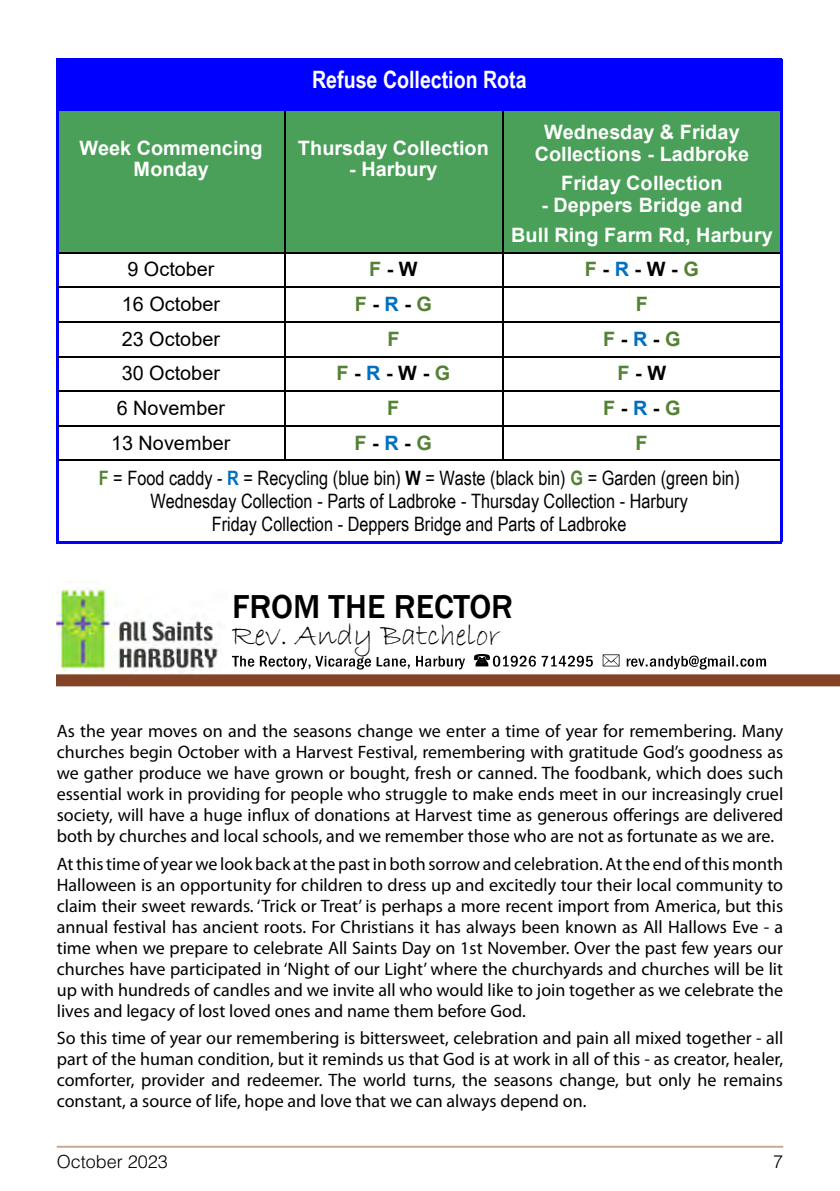
<style>
.page{position:relative;width:840px;height:1191px;background:#fff}
.page>*{position:absolute;margin:0;border:0;box-sizing:border-box;transform-origin:0 0}
.t1{font:500 34px "Franklin Gothic";color:#000}
.t2{font:31.4px "Bradley Hand ITC";letter-spacing:-.01em;color:#000}
.t3{font:30px "Bradley Hand ITC";color:#000}
.t4{font:700 24px "Arial Narrow";color:#fff}
.t5{font:19.8px/22.8px "Arial Narrow";color:#000;text-align:center}
.t6{font:700 19.8px/21.4px "Arial";color:#fff;text-align:center}
.t7{font:19.8px "Arial";color:#000}
.t8{font:700 19.8px "Arial";color:#548235}
.t9{font:700 19.8px "Arial";color:#000}
.t10{font:18px/21px "Myriad Pro";color:#000;text-align:justify}
.t11{font:300 18px "Helvetica LT Std";color:#000}
.t12{font:16.8px "Franklin Gothic Medium Cond";letter-spacing:-.005em;color:#000}
.s1{color:#548235}
.s2{color:#0070c0}
.s3{color:#000}
.s4{font-weight:700;color:#548235}
.s5{font-weight:700;color:#0070c0}
.s6{font-weight:700}
</style>
<div class="page">
<hr style="left:57px;top:1145px;width:725px;height:2px;background:#c8aa94">
<div style="left:57px;top:59px;width:724px;height:50px;background:#00f"></div>
<div style="left:57px;top:109px;width:227px;height:144px;background:#4aa058"></div>
<div style="left:284px;top:109px;width:218px;height:144px;background:#4aa058"></div>
<div style="left:502px;top:109px;width:279px;height:144px;background:#4aa058"></div>
<hr style="left:57px;top:109px;width:2px;height:144px;background:#00f">
<hr style="left:283px;top:110px;width:2px;height:142px;background:#000">
<hr style="left:501px;top:110px;width:2px;height:142px;background:#000">
<hr style="left:779px;top:109px;width:2px;height:144px;background:#00f">
<hr style="left:57px;top:253px;width:2px;height:288px;background:#00f">
<hr style="left:283px;top:253px;width:2px;height:33px;background:#000">
<hr style="left:501px;top:253px;width:2px;height:206px;background:#000">
<hr style="left:779px;top:253px;width:2px;height:288px;background:#00f">
<hr style="left:283px;top:288px;width:2px;height:33px;background:#000">
<hr style="left:283px;top:323px;width:2px;height:33px;background:#000">
<hr style="left:283px;top:357px;width:2px;height:33px;background:#000">
<hr style="left:283px;top:392px;width:2px;height:67px;background:#000">
<hr style="left:59px;top:108px;width:225px;height:2px;background:#00f">
<hr style="left:284px;top:108px;width:218px;height:2px;background:#00f">
<hr style="left:502px;top:108px;width:277px;height:2px;background:#00f">
<hr style="left:59px;top:252px;width:225px;height:2px;background:#000">
<hr style="left:284px;top:252px;width:218px;height:2px;background:#000">
<hr style="left:502px;top:252px;width:277px;height:2px;background:#000">
<hr style="left:59px;top:286px;width:720px;height:2px;background:#000">
<hr style="left:59px;top:321px;width:720px;height:2px;background:#000">
<hr style="left:59px;top:356px;width:720px;height:1px;background:#000">
<hr style="left:59px;top:390px;width:720px;height:2px;background:#000">
<hr style="left:59px;top:425px;width:720px;height:2px;background:#000">
<hr style="left:59px;top:459px;width:720px;height:2px;background:#000">
<hr style="left:57px;top:541px;width:724px;height:2px;background:#00f">
<img style="left:57px;top:581px;width:162px;height:93px">
<div style="left:57px;top:674px;width:782px;height:13px;background:#824326"></div>
<svg style="left:232px;top:656px;width:233px;height:13px"></svg>
<svg style="left:473px;top:654px;width:119px;height:12px"></svg>
<svg style="left:602px;top:654px;width:17px;height:12px"></svg>
<svg style="left:626px;top:655px;width:139px;height:14px"></svg>
<div style="left:336px;top:621px;width:45px;height:36px;background:#fff"></div>
<h3 class="t4" style="left:312px;top:62px;width:216px">Refuse Collection Rota</h3>
<p class="t6" style="left:79px;top:138px;width:185px">Week Commencing<br>Monday</p>
<p class="t6" style="left:298px;top:138px;width:192px">Thursday Collection</p>
<p class="t6" style="left:349px;top:159px;width:90px">- Harbury</p>
<p class="t6" style="left:534px;top:122px;width:216px">Wednesday &amp; Friday<br>Collections - Ladbroke</p>
<p class="t6" style="left:561px;top:173px;width:162px">Friday Collection</p>
<p class="t6" style="left:511px;top:190px;width:263px;line-height:29.6px">- Deppers Bridge and<br>Bull Ring Farm Rd, Harbury</p>
<p class="t7" style="left:127px;top:256px;width:89px">9 October</p>
<p class="t9" style="left:369px;top:255px;width:50px"><span class="s1">F</span> - W</p>
<p class="t9" style="left:584px;top:255px;width:115px"><span class="s1">F</span>-<span class="s2">R</span> -W -<span class="s1">G</span></p>
<p class="t7" style="left:122px;top:290px;width:100px">16 October</p>
<p class="t8" style="left:354px;top:290px;width:79px">F<span class="s3">-</span><span class="s2">R</span> <span class="s3">-</span>G</p>
<p class="t8" style="left:635px;top:290px;width:14px">F</p>
<p class="t7" style="left:122px;top:325px;width:100px">23 October</p>
<p class="t8" style="left:387px;top:325px;width:14px">F</p>
<p class="t8" style="left:603px;top:325px;width:79px">F<span class="s3">-</span><span class="s2">R</span> <span class="s3">-</span>G</p>
<p class="t7" style="left:122px;top:360px;width:100px">30 October</p>
<p class="t9" style="left:336px;top:359px;width:115px"><span class="s1">F</span>-<span class="s2">R</span> -W -<span class="s1">G</span></p>
<p class="t9" style="left:617px;top:359px;width:50px"><span class="s1">F</span> - W</p>
<p class="t7" style="left:117px;top:394px;width:110px">6 November</p>
<p class="t8" style="left:387px;top:394px;width:14px">F</p>
<p class="t8" style="left:602px;top:394px;width:79px">F<span class="s3">-</span><span class="s2">R</span> <span class="s3">-</span>G</p>
<p class="t7" style="left:111px;top:429px;width:121px">13 November</p>
<p class="t8" style="left:354px;top:428px;width:79px">F<span class="s3">-</span><span class="s2">R</span> <span class="s3">-</span>G</p>
<p class="t8" style="left:635px;top:428px;width:14px">F</p>
<p class="t5" style="left:99px;top:466px;width:642px"><span class="s4">F</span> = Food caddy - <span class="s5">R</span> = Recycling (blue bin) <span class="s6">W</span> = Waste (black bin) <span class="s4">G</span> = Garden (green bin)<br>Wednesday Collection - Parts of Ladbroke - Thursday Collection - Harbury<br>Friday Collection - Deppers Bridge and Parts of Ladbroke</p>
<h3 class="t3" style="left:156px;top:362px;width:311px">A round up of local news</h3>
<h1 class="t1" style="left:210px;top:460px;width:246px">HARBURY DIARY</h1>
<h3 class="t3" style="left:210px;top:496px;width:193px">For local events</h3>
<h1 class="t1" style="left:232px;top:586px;width:282px">FROM THE RECTOR</h1>
<h3 class="t3" style="left:232px;top:616px;width:255px">Rev Andy Batchelor</h3>
<h2 class="t2" style="left:231px;top:614px;width:270px">Rev. Andy Batchelor</h2>
<p class="t10" style="left:57px;top:720px;width:727px">As the year moves on and the seasons change we enter a time of year for remembering. Many churches begin October with a Harvest Festival, remembering with gratitude God’s goodness as we gather produce we have grown or bought, fresh or canned. The foodbank, which does such essential work in providing for people who struggle to make ends meet in our increasingly cruel society, will have a huge influx of donations at Harvest time as generous offerings are delivered both by churches and local schools, and we remember those who are not as fortunate as we are.</p>
<p class="t10" style="left:57px;top:852px;width:727px">At this time of year we look back at the past in both sorrow and celebration. At the end of this month Halloween is an opportunity for children to dress up and excitedly tour their local community to claim their sweet rewards. ‘Trick or Treat’ is perhaps a more recent import from America, but this annual festival has ancient roots. For Christians it has always been known as All Hallows Eve - a time when we prepare to celebrate All Saints Day on 1st November. Over the past few years our churches have participated in ‘Night of our Light’ where the churchyards and churches will be lit up with hundreds of candles and we invite all who would like to join together as we celebrate the lives and legacy of lost loved ones and name them before God.</p>
<p class="t10" style="left:57px;top:1027px;width:727px">So this time of year our remembering is bittersweet, celebration and pain all mixed together - all part of the human condition, but it reminds us that God is at work in all of this - as creator, healer, comforter, provider and redeemer. The world turns, the seasons change, but only he remains constant, a source of life, hope and love that we can always depend on.</p>
<h1 class="t1" style="left:208px;top:731px;width:441px">FROM THE CHURCHWARDENS</h1>
<h3 class="t3" style="left:208px;top:766px;width:175px">Liz &amp; Michael</h3>
<h1 class="t1" style="left:163px;top:873px;width:260px">MOTHERS’ UNION</h1>
<h3 class="t3" style="left:163px;top:908px;width:160px">Gillian Hare</h3>
<h1 class="t1" style="left:206px;top:993px;width:396px">LADBROKE CHURCH NEWS</h1>
<h3 class="t3" style="left:206px;top:1023px;width:150px">Peter Rigby</h3>
<p class="t12" style="left:206px;top:1055px;width:172px">www.ladbrokechurch.org.uk</p>
<p class="t11" style="left:57px;top:1150px;width:113px">October 2023</p>
<p class="t11" style="left:772px;top:1150px;width:12px">7</p>
</div>
